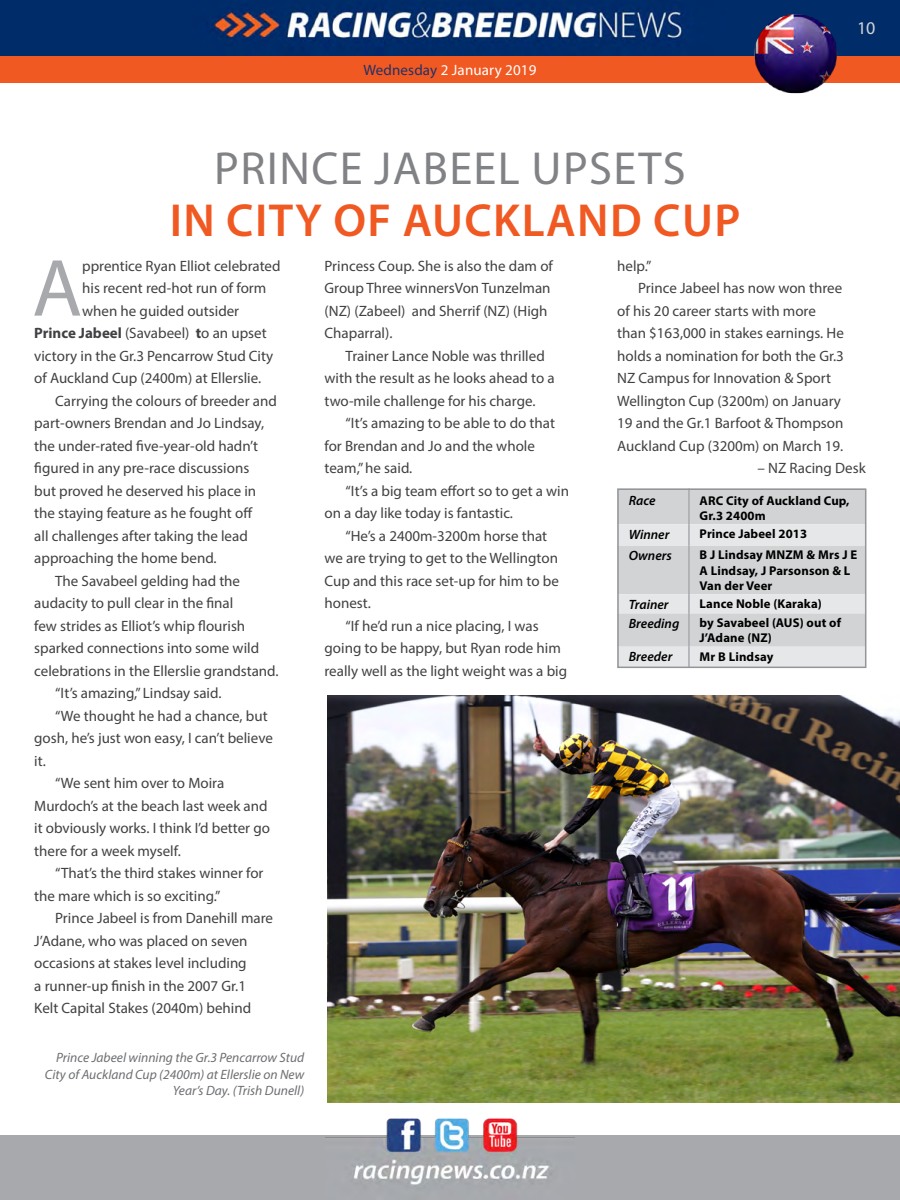
<style>
.page{position:relative;width:900px;height:1200px;background:#fff}
.page>*{position:absolute;margin:0;border:0;box-sizing:border-box;transform-origin:0 0}
.t1{font:81.75px "Myriad Pro";color:#a7a9ac}
.t2{font:600 46.5px "Myriad Pro";letter-spacing:.03em;color:#f15922}
.t3{font:46.5px "Myriad Pro";color:#808285}
.t4{font:18px "Myriad Pro";color:#d1d4d4}
.t5{font:15px/22.5px "Myriad Pro";color:#414042}
.t6{font:15px "Myriad Pro";letter-spacing:.01em;color:#fff}
.t7{font:italic 13.5px/16.2px "Myriad Pro";color:#6d6e71;text-align:right}
.t8{font:italic 600 13.5px "Myriad Pro";color:#000}
.t9{font:700 12.75px/15.3px "Myriad Pro";letter-spacing:.01em;color:#000}
.s1{color:#203267}
.s2{font-weight:700}
</style>
<div class="page">
<div style="left:0;top:1136px;width:900px;height:64px;background:#a7a9ac"></div>
<img style="left:325px;top:1102px;width:250px;height:83px">
<div style="left:0;top:56px;width:900px;height:27px;background:#f15922"></div>
<img style="left:0;top:0;width:900px;height:56px">
<img style="left:328px;top:696px;width:572px;height:406px">
<svg style="left:620px;top:492px;width:243px;height:173px;background:#d8d9da"></svg>
<hr style="left:688px;top:613px;width:2px;height:34px;background:#a7a9ac">
<hr style="left:688px;top:647px;width:2px;height:21px;background:#a7a9ac">
<div style="left:617px;top:489px;width:249px;height:179px;border:2px solid #939598"></div>
<img style="left:752px;top:12px;width:88px;height:82px">
<p class="t6" style="left:364px;top:61px;width:174px"><span class="s1">Wednesday</span> 2 January 2019</p>
<h2 class="t3" style="left:214px;top:140px;width:51px">Prince</h2>
<h2 class="t3" style="left:374px;top:140px;width:45px">Jabeel</h2>
<h2 class="t3" style="left:532px;top:140px;width:56px">upsets</h2>
<h2 class="t2" style="left:170px;top:191px;width:572px">IN CITY OF AUCKLAND CUP</h2>
<p class="t4" style="left:857px;top:17px;width:20px">10</p>
<h1 class="t1" style="left:32px;top:238px;width:52px">A</h1>
<p class="t5" style="left:82px;top:254px;width:200px">pprentice Ryan Elliot celebrated</p>
<p class="t5" style="left:82px;top:277px;width:186px">his recent red-hot run of form</p>
<p class="t5" style="left:82px;top:299px;width:158px">when he guided outsider</p>
<p class="t5" style="left:34px;top:322px;width:234px"><span class="s2">Prince Jabeel</span> (Savabeel) <span class="s2">t</span>o an upset</p>
<p class="t5" style="left:34px;top:344px;width:241px">victory in the Gr.3 Pencarrow Stud City</p>
<p class="t5" style="left:34px;top:367px;width:228px">of Auckland Cup (2400m) at Ellerslie.</p>
<p class="t5" style="left:55px;top:389px;width:223px">Carrying the colours of breeder and</p>
<p class="t5" style="left:34px;top:412px;width:231px">part-owners Brendan and Jo Lindsay,</p>
<p class="t5" style="left:34px;top:434px;width:225px">the under-rated five-year-old hadn’t</p>
<p class="t5" style="left:34px;top:457px;width:217px">figured in any pre-race discussions</p>
<p class="t5" style="left:34px;top:479px;width:223px">but proved he deserved his place in</p>
<p class="t5" style="left:34px;top:502px;width:220px">the staying feature as he fought off</p>
<p class="t5" style="left:34px;top:524px;width:215px">all challenges after taking the lead</p>
<p class="t5" style="left:34px;top:547px;width:184px">approaching the home bend.</p>
<p class="t5" style="left:55px;top:569px;width:186px">The Savabeel gelding had the</p>
<p class="t5" style="left:34px;top:592px;width:201px">audacity to pull clear in the final</p>
<p class="t5" style="left:34px;top:614px;width:213px">few strides as Elliot’s whip flourish</p>
<p class="t5" style="left:34px;top:637px;width:226px">sparked connections into some wild</p>
<p class="t5" style="left:34px;top:659px;width:246px">celebrations in the Ellerslie grandstand.</p>
<p class="t5" style="left:55px;top:682px;width:168px">“It’s amazing,” Lindsay said.</p>
<p class="t5" style="left:55px;top:704px;width:214px">“We thought he had a chance, but</p>
<p class="t5" style="left:34px;top:727px;width:240px">gosh, he’s just won easy, I can’t believe</p>
<p class="t5" style="left:34px;top:749px;width:13px">it.</p>
<p class="t5" style="left:55px;top:772px;width:171px">“We sent him over to Moira</p>
<p class="t5" style="left:34px;top:794px;width:235px">Murdoch’s at the beach last week and</p>
<p class="t5" style="left:34px;top:817px;width:237px">it obviously works. I think I’d better go</p>
<p class="t5" style="left:34px;top:839px;width:148px">there for a week myself.</p>
<p class="t5" style="left:55px;top:862px;width:210px">“That’s the third stakes winner for</p>
<p class="t5" style="left:34px;top:884px;width:188px">the mare which is so exciting.”</p>
<p class="t5" style="left:55px;top:907px;width:219px">Prince Jabeel is from Danehill mare</p>
<p class="t5" style="left:34px;top:929px;width:215px">J’Adane, who was placed on seven</p>
<p class="t5" style="left:34px;top:952px;width:214px">occasions at stakes level including</p>
<p class="t5" style="left:34px;top:974px;width:213px">a runner-up finish in the 2007 Gr.1</p>
<p class="t5" style="left:34px;top:997px;width:218px">Kelt Capital Stakes (2040m) behind</p>
<p class="t7" style="left:45px;top:1050px;width:261px">Prince Jabeel winning the Gr.3 Pencarrow Stud<br>City of Auckland Cup (2400m) at Ellerslie on New<br>Year’s Day. (Trish Dunell)</p>
<p class="t5" style="left:325px;top:254px;width:230px">Princess Coup. She is also the dam of<br>Group Three winnersVon Tunzelman (NZ) (Zabeel) and Sherrif (NZ) (High<br>Chaparral).</p>
<p class="t5" style="left:325px;top:344px;width:232px;text-indent:21px">Trainer Lance Noble was thrilled with the result as he looks ahead to a two-mile challenge for his charge.</p>
<p class="t5" style="left:325px;top:412px;width:232px;text-indent:21px">“It’s amazing to be able to do that for Brendan and Jo and the whole team,” he said.</p>
<p class="t5" style="left:325px;top:479px;width:246px;text-indent:21px">“It’s a big team effort so to get a win on a day like today is fantastic.</p>
<p class="t5" style="left:325px;top:524px;width:236px;text-indent:21px">“He’s a 2400m-3200m horse that we are trying to get to the Wellington<br>Cup and this race set-up for him to be honest.</p>
<p class="t5" style="left:325px;top:614px;width:244px;text-align:center">“If he’d run a nice placing, I was<br>going to be happy, but Ryan rode him really well as the light weight was a big</p>
<p class="t5" style="left:617px;top:254px;width:36px">help.”</p>
<p class="t5" style="left:638px;top:277px;width:205px">Prince Jabeel has now won three</p>
<p class="t5" style="left:617px;top:299px;width:200px">of his 20 career starts with more</p>
<p class="t5" style="left:617px;top:322px;width:228px">than $163,000 in stakes earnings. He</p>
<p class="t5" style="left:617px;top:344px;width:228px">holds a nomination for both the Gr.3</p>
<p class="t5" style="left:617px;top:367px;width:215px">NZ Campus for Innovation &amp; Sport</p>
<p class="t5" style="left:617px;top:389px;width:225px">Wellington Cup (3200m) on January</p>
<p class="t5" style="left:617px;top:412px;width:228px">19 and the Gr.1 Barfoot &amp; Thompson</p>
<p class="t5" style="left:617px;top:434px;width:228px">Auckland Cup (3200m) on March 19.</p>
<p class="t5" style="left:758px;top:457px;width:110px">– NZ Racing Desk</p>
<p class="t8" style="left:629px;top:492px;width:28px">Race</p>
<p class="t9" style="left:700px;top:492px;width:151px">ARC City of Auckland Cup,<br>Gr.3 2400m</p>
<p class="t8" style="left:629px;top:525px;width:42px">Winner</p>
<p class="t9" style="left:700px;top:526px;width:109px">Prince Jabeel 2013</p>
<p class="t8" style="left:629px;top:547px;width:45px">Owners</p>
<p class="t9" style="left:700px;top:547px;width:159px">B J Lindsay MNZM &amp; Mrs J E<br>A Lindsay, J Parsonson &amp; L<br>Van der Veer</p>
<p class="t8" style="left:629px;top:595px;width:41px">Trainer</p>
<p class="t9" style="left:700px;top:596px;width:124px">Lance Noble (Karaka)</p>
<p class="t8" style="left:629px;top:615px;width:52px">Breeding</p>
<p class="t9" style="left:700px;top:615px;width:143px">by Savabeel (AUS) out of<br>J’Adane (NZ)</p>
<p class="t8" style="left:629px;top:648px;width:45px">Breeder</p>
<p class="t9" style="left:700px;top:648px;width:75px">Mr B Lindsay</p>
</div>
